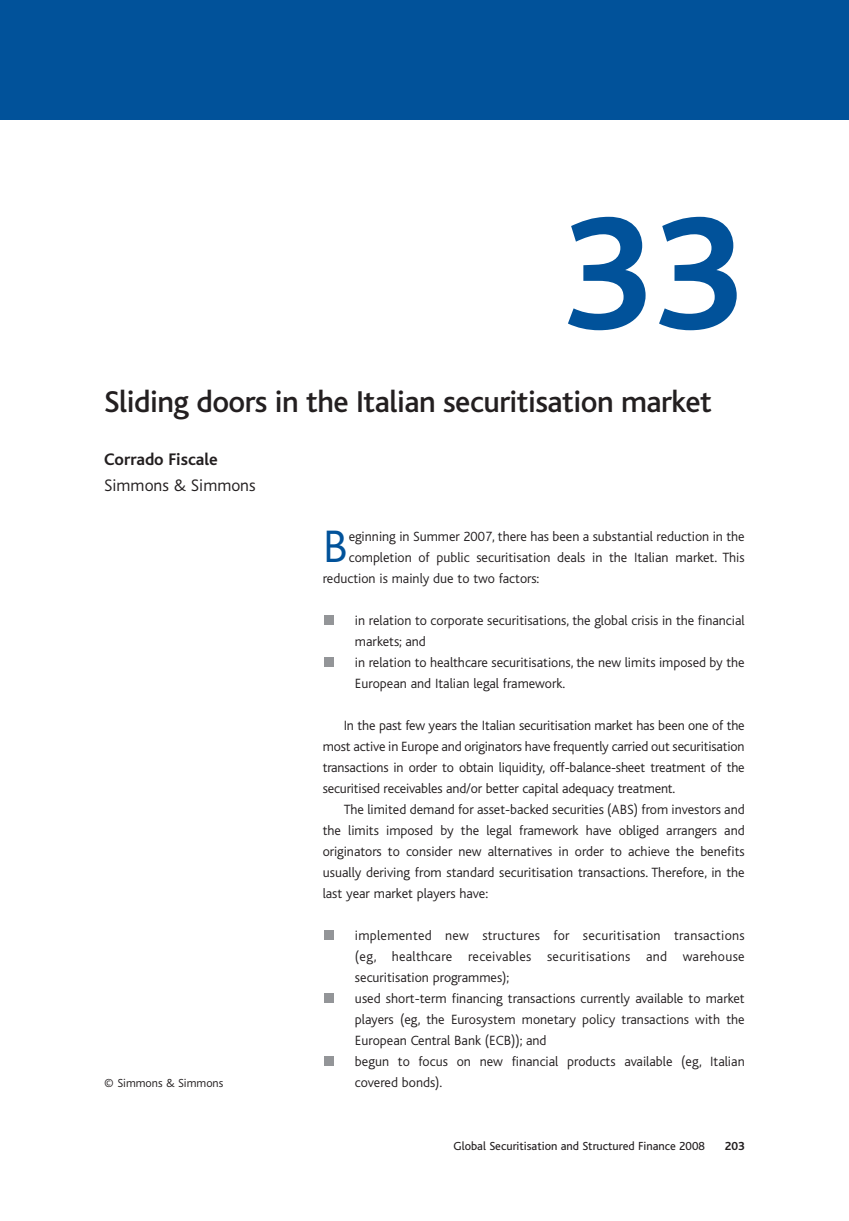
<style>
.page{position:relative;width:849px;height:1221px;background:#fff}
.page>*{position:absolute;margin:0;border:0;box-sizing:border-box;transform-origin:0 0}
.t1{font:700 168px "Bliss";color:#01529a}
.t2{font:300 47.6px "Bliss";color:#01529a}
.t3{font:500 31.5px "Bliss";letter-spacing:-.015em;color:#231f20}
.t4{font:300 17.5px "Bliss";color:#231f20}
.t5{font:700 17.5px "Bliss";color:#231f20}
.t6{font:300 14px/21px "Bliss";color:#231f20}
.t7{font:12.25px "Bliss";color:#231f20}
.t8{font:300 12.25px "Bliss";color:#231f20}
.t9{font:700 12.25px "Bliss";color:#231f20}
</style>
<div class="page">
<div style="left:0;top:1px;width:848px;height:118px;background:#01529a"></div>
<div style="left:324px;top:1056px;width:10px;height:9px;background:#939598"></div>
<div style="left:324px;top:993px;width:10px;height:9px;background:#939598"></div>
<div style="left:324px;top:930px;width:10px;height:9px;background:#939598"></div>
<div style="left:324px;top:657px;width:10px;height:9px;background:#939598"></div>
<div style="left:324px;top:615px;width:10px;height:9px;background:#939598"></div>
<h1 class="t1" style="left:561px;top:212px;width:184px">33</h1>
<h3 class="t3" style="left:104px;top:390px;width:609px">Sliding doors in the Italian securitisation market</h3>
<p class="t5" style="left:104px;top:452px;width:115px">Corrado Fiscale</p>
<p class="t4" style="left:104px;top:477px;width:153px">Simmons &amp; Simmons</p>
<h2 class="t2" style="left:322px;top:525px;width:26px">B</h2>
<p class="t6" style="left:348px;top:526px;width:397px">eginning in Summer 2007, there has been a substantial reduction in the</p>
<p class="t6" style="left:348px;top:547px;width:397px">completion of public securitisation deals in the Italian market. This</p>
<p class="t6" style="left:322px;top:568px;width:218px">reduction is mainly due to two factors:</p>
<p class="t6" style="left:355px;top:610px;width:391px">in relation to corporate securitisations, the global crisis in the financial markets; and<br>in relation to healthcare securitisations, the new limits imposed by the European and Italian legal framework.</p>
<p class="t6" style="left:322px;top:715px;width:423px;text-align:justify;text-indent:21px">In the past few years the Italian securitisation market has been one of the most active in Europe and originators have frequently carried out securitisation transactions in order to obtain liquidity, off-balance-sheet treatment of the securitised receivables and/or better capital adequacy treatment.</p>
<p class="t6" style="left:322px;top:799px;width:423px;text-align:justify;text-indent:21px">The limited demand for asset-backed securities (ABS) from investors and the limits imposed by the legal framework have obliged arrangers and originators to consider new alternatives in order to achieve the benefits usually deriving from standard securitisation transactions. Therefore, in the last year market players have:</p>
<p class="t6" style="left:355px;top:925px;width:391px">implemented new structures for securitisation transactions (eg, healthcare receivables securitisations and warehouse securitisation programmes);<br>used short-term financing transactions currently available to market players (eg, the Eurosystem monetary policy transactions with the European Central Bank (ECB)); and<br>begun to focus on new financial products available (eg, Italian covered bonds).</p>
<p class="t8" style="left:104px;top:1077px;width:120px">© Simmons &amp; Simmons</p>
<p class="t7" style="left:453px;top:1141px;width:253px">Global Securitisation and Structured Finance 2008</p>
<p class="t9" style="left:724px;top:1141px;width:21px">203</p>
</div>
